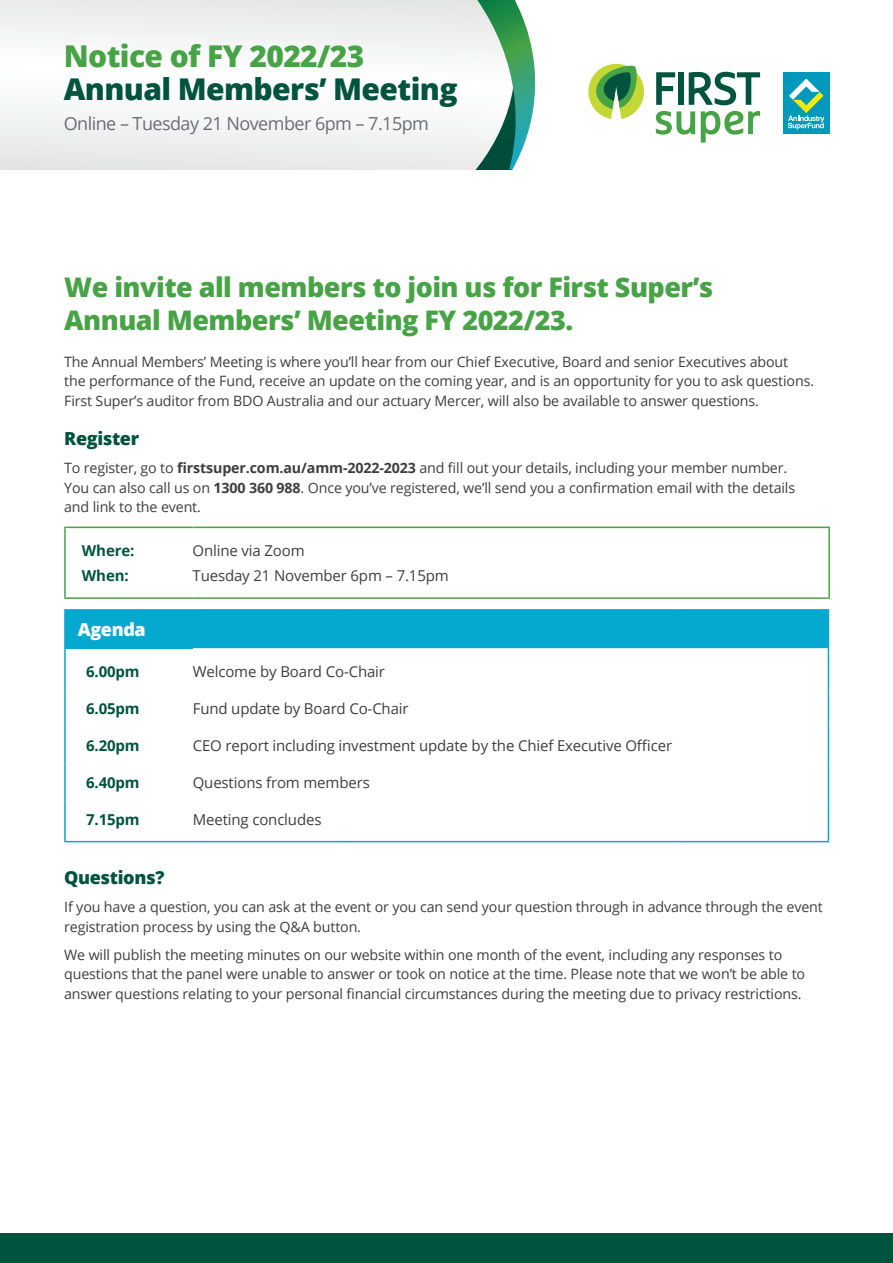
<style>
.page{position:relative;width:893px;height:1263px;background:#fff}
.page>*{position:absolute;margin:0;border:0;box-sizing:border-box;transform-origin:0 0}
.t1{font:800 30px/33px "Open Sans";letter-spacing:-.02em;color:#00533e}
.t2{font:800 27px/33px "Open Sans";letter-spacing:-.02em;color:#47a346}
.t3{font:18px "Open Sans";letter-spacing:-.03em;color:#6c6d70}
.FS_BLEND_Heading_A{font:800 18px "Open Sans";letter-spacing:-.02em;color:#00533e}
.FS_BLEND_Heading_A-2{font:800 18px "Open Sans";letter-spacing:-.02em;color:#fff}
.FS_BLEND_9_5pt_body_text{font:15px "Open Sans";letter-spacing:-.01em;color:#3e3e3f}
.FS_BLEND_9_5pt_body_text-2{font:700 15px "Open Sans";letter-spacing:-.01em;color:#00533e}
.FS_BLEND_9_5pt_body_text-3{font:14.25px/19.5px "Open Sans";letter-spacing:-.01em;color:#3e3e3f}
.s1{color:#47a346}
.s2{font-weight:700}
</style>
<div class="page">
<div style="left:0;top:1233px;width:893px;height:30px;background:#00533e"></div>
<hr style="left:64px;top:527px;width:129px;height:1px;background:#47a346">
<hr style="left:64px;top:528px;width:2px;height:69px;background:#47a346">
<hr style="left:193px;top:527px;width:637px;height:1px;background:#47a346">
<hr style="left:828px;top:528px;width:2px;height:69px;background:#47a346">
<hr style="left:64px;top:597px;width:129px;height:2px;background:#47a346">
<hr style="left:193px;top:597px;width:637px;height:2px;background:#47a346">
<div style="left:65px;top:610px;width:128px;height:38px;background:#05a8ce"></div>
<div style="left:193px;top:611px;width:635px;height:37px;background:#05a8ce"></div>
<hr style="left:64px;top:611px;width:2px;height:37px;background:#05a8ce">
<hr style="left:64px;top:609px;width:129px;height:2px;background:#05a8ce">
<hr style="left:193px;top:609px;width:146px;height:2px;background:#05a8ce">
<hr style="left:339px;top:609px;width:204px;height:2px;background:#05a8ce">
<hr style="left:543px;top:609px;width:134px;height:2px;background:#05a8ce">
<hr style="left:677px;top:609px;width:152px;height:2px;background:#05a8ce">
<hr style="left:828px;top:611px;width:1px;height:37px;background:#05a8ce">
<hr style="left:64px;top:648px;width:2px;height:41px;background:#05a8ce">
<hr style="left:828px;top:648px;width:1px;height:41px;background:#05a8ce">
<hr style="left:64px;top:689px;width:2px;height:37px;background:#05a8ce">
<hr style="left:828px;top:689px;width:1px;height:37px;background:#05a8ce">
<hr style="left:64px;top:726px;width:2px;height:37px;background:#05a8ce">
<hr style="left:828px;top:726px;width:1px;height:37px;background:#05a8ce">
<hr style="left:64px;top:763px;width:2px;height:37px;background:#05a8ce">
<hr style="left:828px;top:763px;width:1px;height:37px;background:#05a8ce">
<hr style="left:64px;top:800px;width:2px;height:41px;background:#05a8ce">
<hr style="left:828px;top:800px;width:1px;height:41px;background:#05a8ce">
<hr style="left:64px;top:841px;width:129px;height:1px;background:#05a8ce">
<hr style="left:193px;top:841px;width:146px;height:1px;background:#05a8ce">
<hr style="left:339px;top:841px;width:204px;height:1px;background:#05a8ce">
<hr style="left:543px;top:841px;width:134px;height:1px;background:#05a8ce">
<hr style="left:677px;top:841px;width:152px;height:1px;background:#05a8ce">
<div style="left:0;top:0;width:556px;height:169px;background:linear-gradient(to bottom,#f6f7f7,#f0f1f1)"></div>
<svg style="left:231px;top:0;width:31px;height:169px;fill:#f4f5f4"></svg>
<svg style="left:262px;top:0;width:287px;height:169px;fill:#f3f4f4"></svg>
<div style="left:549px;top:0;width:344px;height:169px;background:#fff"></div>
<svg style="left:656px;top:72px;width:19px;height:33px"></svg>
<div style="left:679px;top:72px;width:5px;height:33px;background:#00533e"></div>
<svg style="left:689px;top:72px;width:71px;height:33px"></svg>
<svg style="left:656px;top:111px;width:39px;height:24px"></svg>
<svg style="left:701px;top:111px;width:59px;height:32px"></svg>
<svg style="left:588px;top:64px;width:56px;height:55px"></svg>
<div style="left:783px;top:72px;width:46px;height:62px;background:#09b"></div>
<svg style="left:788px;top:78px;width:36px;height:52px"></svg>
<p class="t1" style="left:64px;top:38px;width:395px"><span class="s1">Notice of FY 2022/23<br></span>Annual Members’ Meeting</p>
<p class="t3" style="left:64px;top:111px;width:367px">Online – Tuesday 21 November 6pm – 7.15pm</p>
<p class="t2" style="left:64px;top:269px;width:650px">We invite all members to join us for First Super’s<br>Annual Members’ Meeting FY 2022/23.</p>
<p class="FS_BLEND_9_5pt_body_text-3" style="left:64px;top:351px;width:751px">The Annual Members’ Meeting is where you’ll hear from our Chief Executive, Board and senior Executives about<br>the performance of the Fund, receive an update on the coming year, and is an opportunity for you to ask questions.<br>First Super’s auditor from BDO Australia and our actuary Mercer, will also be available to answer questions.</p>
<p class="FS_BLEND_Heading_A" style="left:64px;top:425px;width:76px">Register</p>
<p class="FS_BLEND_9_5pt_body_text-3" style="left:64px;top:458px;width:732px">To register, go to <span class="s2">firstsuper.com.au/amm-2022-2023</span> and fill out your details, including your member number.<br>You can also call us on <span class="s2">1300 360 988</span>. Once you’ve registered, we’ll send you a confirmation email with the details and link to the event.</p>
<p class="FS_BLEND_9_5pt_body_text-2" style="left:82px;top:540px;width:54px">Where:</p>
<p class="FS_BLEND_9_5pt_body_text-2" style="left:82px;top:565px;width:48px">When:</p>
<p class="FS_BLEND_9_5pt_body_text" style="left:193px;top:540px;width:114px">Online via Zoom</p>
<p class="FS_BLEND_9_5pt_body_text" style="left:193px;top:565px;width:258px">Tuesday 21 November 6pm – 7.15pm</p>
<p class="FS_BLEND_Heading_A-2" style="left:78px;top:616px;width:70px">Agenda</p>
<p class="FS_BLEND_9_5pt_body_text-2" style="left:86px;top:661px;width:55px">6.00pm</p>
<p class="FS_BLEND_9_5pt_body_text" style="left:193px;top:661px;width:194px">Welcome by Board Co-Chair</p>
<p class="FS_BLEND_9_5pt_body_text-2" style="left:86px;top:698px;width:55px">6.05pm</p>
<p class="FS_BLEND_9_5pt_body_text" style="left:193px;top:698px;width:217px">Fund update by Board Co-Chair</p>
<p class="FS_BLEND_9_5pt_body_text-2" style="left:86px;top:735px;width:55px">6.20pm</p>
<p class="FS_BLEND_9_5pt_body_text" style="left:193px;top:735px;width:481px">CEO report including investment update by the Chief Executive Officer</p>
<p class="FS_BLEND_9_5pt_body_text-2" style="left:86px;top:771px;width:55px">6.40pm</p>
<p class="FS_BLEND_9_5pt_body_text" style="left:193px;top:772px;width:179px">Questions from members</p>
<p class="FS_BLEND_9_5pt_body_text-2" style="left:86px;top:808px;width:55px">7.15pm</p>
<p class="FS_BLEND_9_5pt_body_text" style="left:193px;top:809px;width:130px">Meeting concludes</p>
<p class="FS_BLEND_Heading_A" style="left:64px;top:864px;width:102px">Questions?</p>
<p class="FS_BLEND_9_5pt_body_text-3" style="left:64px;top:897px;width:760px">If you have a question, you can ask at the event or you can send your question through in advance through the event registration process by using the Q&amp;A button.</p>
<p class="FS_BLEND_9_5pt_body_text-3" style="left:64px;top:945px;width:742px">We will publish the meeting minutes on our website within one month of the event, including any responses to questions that the panel were unable to answer or took on notice at the time. Please note that we won’t be able to answer questions relating to your personal financial circumstances during the meeting due to privacy restrictions.</p>
</div>
